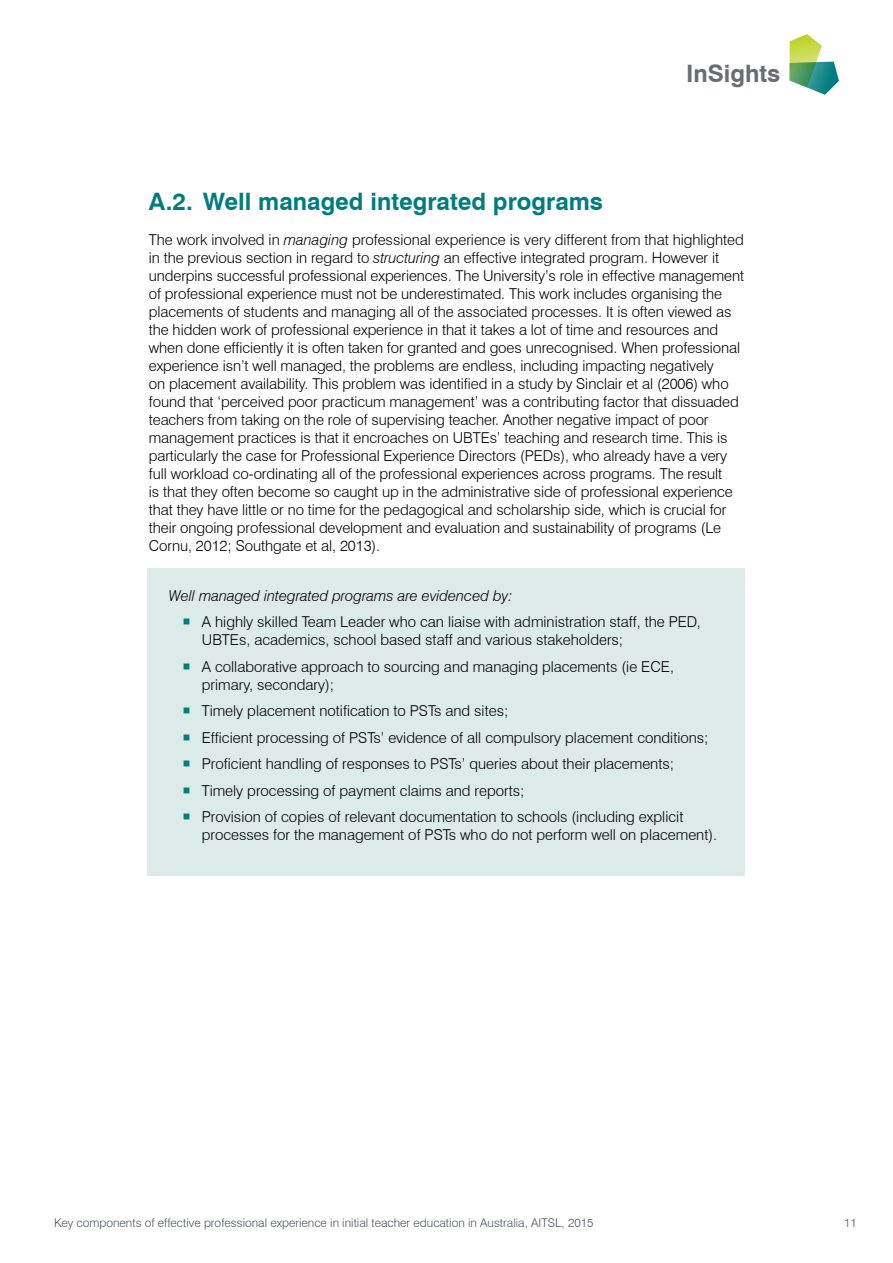
<style>
.page{position:relative;width:893px;height:1263px;background:#fff}
.page>*{position:absolute;margin:0;border:0;box-sizing:border-box;transform-origin:0 0}
.t1{font:700 24px "Swiss 721 BT";color:#007d7f}
.t2{font:700 24px "Swiss 721 BT";color:#686c74}
.t3{font:300 15px/18px "Swiss 721 BT";letter-spacing:-.005em;color:#000}
.t4{font:italic 300 15px "Swiss 721 BT";color:#000}
.t5{font:300 12px "Swiss 721 BT";color:#4d525a}
.t6{font:300 12px "Swiss 721 BT";color:#58595b}
.s1{font-style:italic}
</style>
<div class="page">
<svg style="left:789px;top:34px;width:50px;height:61px"></svg>
<div style="left:148px;top:568px;width:597px;height:308px;background:#dceae8"></div>
<h1 class="t2" style="left:686px;top:58px;width:96px">InSights</h1>
<h1 class="t1" style="left:149px;top:187px;width:456px">A.2. Well managed integrated programs</h1>
<p class="t3" style="left:149px;top:231px;width:597px">The work involved in <span class="s1">managing</span> professional experience is very different from that highlighted in the previous section in regard to <span class="s1">structuring</span> an effective integrated program. However it underpins successful professional experiences. The University’s role in effective management of professional experience must not be underestimated. This work includes organising the placements of students and managing all of the associated processes. It is often viewed as the hidden work of professional experience in that it takes a lot of time and resources and when done efficiently it is often taken for granted and goes unrecognised. When professional experience isn’t well managed, the problems are endless, including impacting negatively<br>on placement availability. This problem was identified in a study by Sinclair et al (2006) who found that ‘perceived poor practicum management’ was a contributing factor that dissuaded teachers from taking on the role of supervising teacher. Another negative impact of poor management practices is that it encroaches on UBTEs’ teaching and research time. This is particularly the case for Professional Experience Directors (PEDs), who already have a very full workload co-ordinating all of the professional experiences across programs. The result<br>is that they often become so caught up in the administrative side of professional experience that they have little or no time for the pedagogical and scholarship side, which is crucial for their ongoing professional development and evaluation and sustainability of programs (Le Cornu, 2012; Southgate et al, 2013).</p>
<p class="t4" style="left:169px;top:586px;width:345px">Well managed integrated programs are evidenced by:</p>
<p class="t3" style="left:202px;top:613px;width:500px">A highly skilled Team Leader who can liaise with administration staff, the PED,<br>UBTEs, academics, school based staff and various stakeholders;</p>
<p class="t3" style="left:202px;top:657px;width:474px">A collaborative approach to sourcing and managing placements (ie ECE, primary, secondary);</p>
<p class="t3" style="left:202px;top:697px;width:508px;line-height:26.5px">Timely placement notification to PSTs and sites;<br>Efficient processing of PSTs’ evidence of all compulsory placement conditions; Proficient handling of responses to PSTs’ queries about their placements; Timely processing of payment claims and reports;<br>Provision of copies of relevant documentation to schools (including explicit</p>
<p class="t3" style="left:202px;top:826px;width:517px">processes for the management of PSTs who do not perform well on placement).</p>
<p class="t5" style="left:54px;top:1216px;width:541px">Key components of effective professional experience in initial teacher education in Australia, AITSL, 2015</p>
<p class="t6" style="left:844px;top:1216px;width:14px">11</p>
</div>
